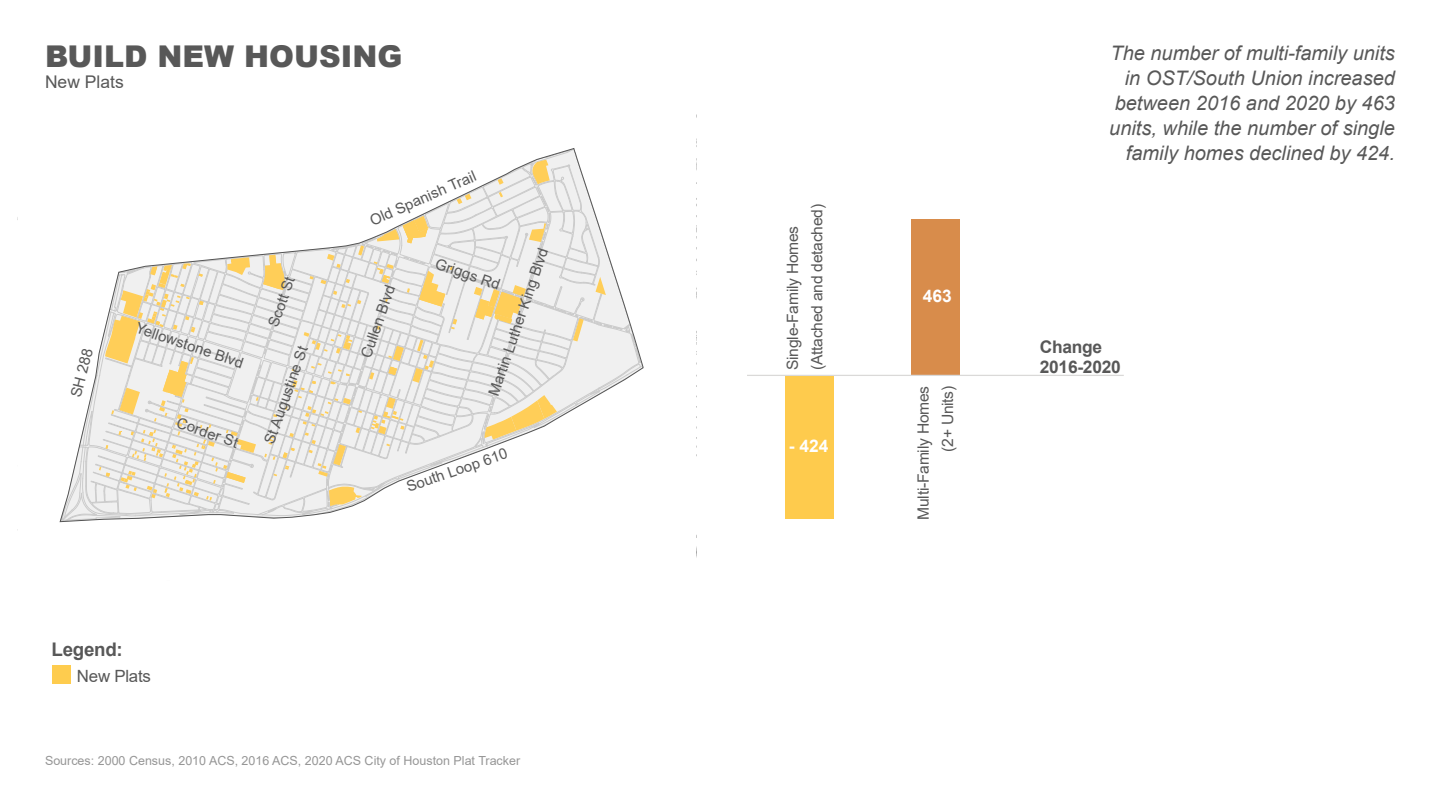
<style>
.page{position:relative;width:1440px;height:810px;background:#fff}
.page>*{position:absolute;margin:0;border:0;box-sizing:border-box;transform-origin:0 0}
.t1{font:900 30px "Arial";color:#585858}
.t2{font:italic 20px/25px "Arial";color:#585858;text-align:right}
.t3{font:700 18.75px "Arial";letter-spacing:-.015em;color:#585858}
.t4{font:17.5px "Arial";color:#585858}
.t5{font:700 17.38px "Arial";letter-spacing:-.015em;color:#585858}
.t6{font:700 17.38px "Arial";letter-spacing:.005em;color:#fff}
.t7{font:16.88px "Arial";letter-spacing:-.015em;color:#585858}
.t8{font:15.62px "Arial";letter-spacing:-.015em;color:#585858}
.t9{font:15px "Arial";color:#585858}
.t10{font:12.5px "Arial";color:#969696}
</style>
<div class="page">
<div style="left:52px;top:665px;width:19px;height:19px;background:#fecc4e"></div>
<svg style="left:60px;top:148px;width:584px;height:374px"></svg>
<div style="left:786px;top:375px;width:48px;height:143px;background:#fecb4d"></div>
<div style="left:911px;top:219px;width:49px;height:156px;background:#d88c4b"></div>
<hr style="left:747px;top:375px;width:377px;height:1px;background:#dad9d8">
<p class="t1" style="left:45px;top:34px;width:359px">BUILD NEW HOUSING</p>
<p class="t4" style="left:45px;top:70px;width:80px">New Plats</p>
<p class="t9" style="left:66px;top:395px;width:52px;rotate:-76deg">SH 288</p>
<p class="t9" style="left:140px;top:317px;width:114px;rotate:19deg">Yellowstone Blvd</p>
<p class="t9" style="left:181px;top:412px;width:66px;rotate:20deg">Corder St</p>
<p class="t9" style="left:263px;top:323px;width:54px;rotate:-70deg">Scott St</p>
<p class="t9" style="left:259px;top:440px;width:104px;rotate:-70deg">St Augustine St</p>
<p class="t9" style="left:367px;top:212px;width:116px;rotate:-24deg">Old Spanish Trail</p>
<p class="t9" style="left:355px;top:353px;width:77px;rotate:-70deg">Cullen Blvd</p>
<p class="t9" style="left:483px;top:392px;width:157px;rotate:-71deg">Martin Luther King Blvd</p>
<p class="t9" style="left:440px;top:253px;width:69px;rotate:20deg">Griggs Rd</p>
<p class="t9" style="left:404px;top:477px;width:107px;rotate:-19deg">South Loop 610</p>
<p class="t3" style="left:52px;top:636px;width:73px">Legend:</p>
<p class="t7" style="left:77px;top:665px;width:75px">New Plats</p>
<p class="t10" style="left:45px;top:752px;width:477px">Sources: 2000 Census, 2010 ACS, 2016 ACS, 2020 ACS City of Houston Plat Tracker</p>
<p class="t8" style="left:782px;top:370px;width:146px;rotate:-90deg">Single-Family Homes</p>
<p class="t8" style="left:806px;top:370px;width:168px;rotate:-90deg">(Attached and detached)</p>
<p class="t6" style="left:789px;top:434px;width:41px">- 424</p>
<p class="t6" style="left:923px;top:284px;width:31px">463</p>
<p class="t8" style="left:913px;top:520px;width:136px;rotate:-90deg">Multi-Family Homes</p>
<p class="t8" style="left:937px;top:452px;width:68px;rotate:-90deg">(2+ Units)</p>
<p class="t2" style="left:1109px;top:40px;width:287px">The number of multi-family units in OST/South Union increased between 2016 and 2020 by 463 units, while the number of single family homes declined by 424.</p>
<p class="t5" style="left:1040px;top:334px;width:64px">Change</p>
<p class="t5" style="left:1040px;top:355px;width:82px">2016-2020</p>
</div>
